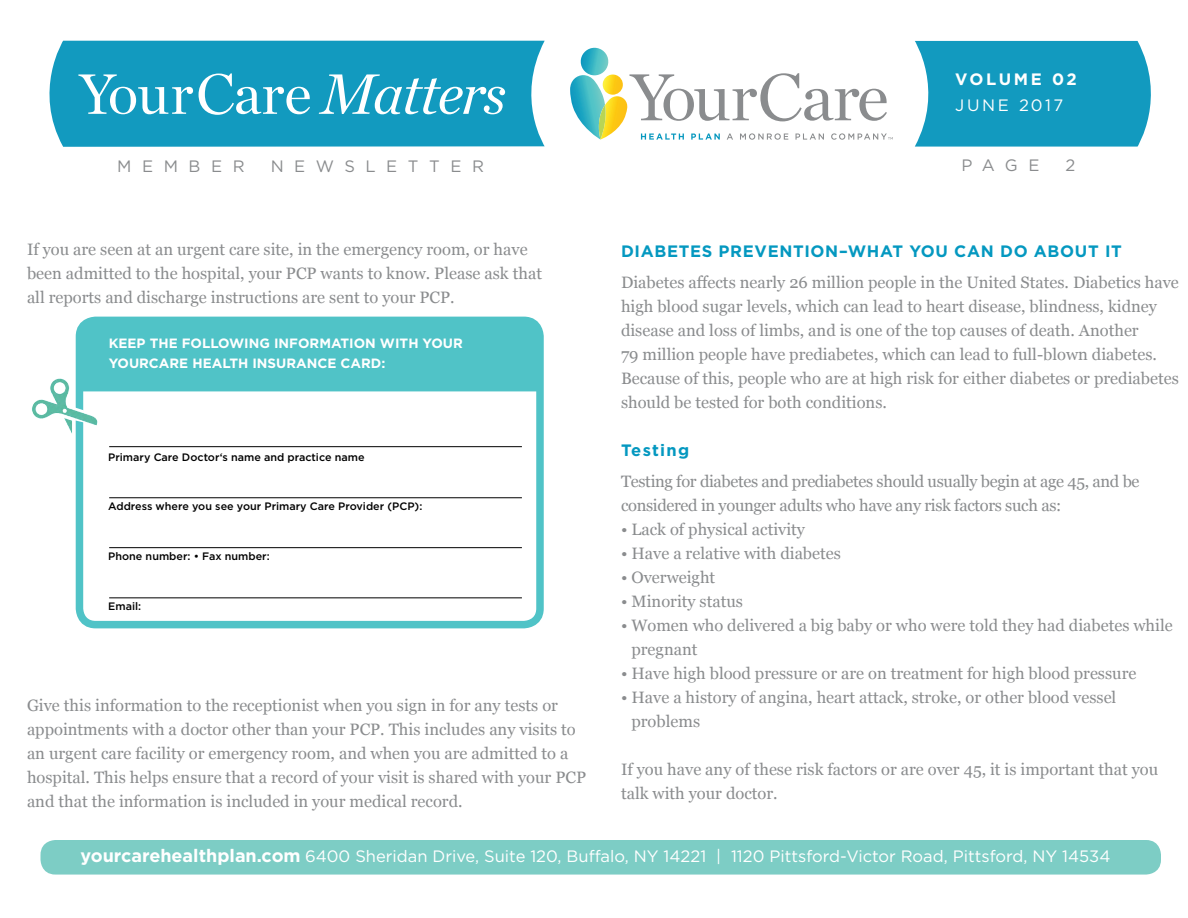
<style>
.page{position:relative;width:1188px;height:918px;background:#fff}
.page>*{position:absolute;margin:0;border:0;box-sizing:border-box;transform-origin:0 0}
.t1{font:16.5px/24px "Georgia";color:#8a8c8e}
.t2{font:16.5px/24px "Georgia";letter-spacing:-.02em;color:#8a8c8e}
.t3{font:16.5px "Gotham";color:#fff}
.t4{font:700 16.5px "Gotham";letter-spacing:.04em;color:#0498c0}
.t5{font:16.5px "Gotham";letter-spacing:.64em;color:#8a8c8e}
.t6{font:700 16.5px "Gotham";letter-spacing:.155em;color:#fff}
.t7{font:16.5px "Gotham";letter-spacing:.16em;color:#fff}
.t8{font:700 16.5px "Gotham";letter-spacing:.08em;color:#0498c0}
.t9{font:700 13.5px/20px "Gotham";color:#fff}
.t10{font:500 10.8px "Gotham";color:#000}
.s1{font-weight:700;font-size:18px}
</style>
<div class="page">
<div style="left:40px;top:840px;width:1121px;height:35px;background:#7dcdc5;border-radius:15px"></div>
<div style="left:76px;top:317px;width:468px;height:311px;border:8px solid #50c3c7;border-radius:16px"></div>
<div style="left:79px;top:319px;width:461px;height:72px;background:#50c3c7"></div>
<hr style="left:109px;top:446px;width:413px;height:1px;background:#000">
<hr style="left:109px;top:498px;width:413px;height:1px;background:#000">
<hr style="left:109px;top:547px;width:413px;height:1px;background:#000">
<hr style="left:109px;top:598px;width:413px;height:1px;background:#000">
<img style="left:32px;top:372px;width:71px;height:80px">
<div style="left:50px;top:41px;width:495px;height:106px;background:#129abf"></div>
<div style="left:915px;top:41px;width:236px;height:106px;background:#129abf"></div>
<svg style="left:570px;top:48px;width:323px;height:92px"></svg>
<svg style="left:78px;top:74px;width:115px;height:40px"></svg>
<svg style="left:199px;top:73px;width:111px;height:42px"></svg>
<svg style="left:319px;top:74px;width:186px;height:40px"></svg>
<p class="t5" style="left:117px;top:156px;width:129px">MEMBER</p>
<p class="t5" style="left:271px;top:156px;width:215px">NEWSLETTER</p>
<p class="t1" style="left:27px;top:237px;width:517px">If you are seen at an urgent care site, in the emergency room, or have been admitted to the hospital, your PCP wants to know. Please ask that all reports and discharge instructions are sent to your PCP.</p>
<p class="t9" style="left:109px;top:333px;width:356px">KEEP THE FOLLOWING INFORMATION WITH YOUR<br>YOURCARE HEALTH INSURANCE CARD:</p>
<p class="t10" style="left:108px;top:450px;width:258px">Primary Care Doctor‘s name and practice name</p>
<p class="t10" style="left:108px;top:500px;width:316px">Address where you see your Primary Care Provider (PCP):</p>
<p class="t10" style="left:108px;top:549px;width:163px">Phone number: • Fax number:</p>
<p class="t10" style="left:108px;top:599px;width:34px">Email:</p>
<p class="t1" style="left:27px;top:693px;width:561px">Give this information to the receptionist when you sign in for any tests or appointments with a doctor other than your PCP. This includes any visits to an urgent care facility or emergency room, and when you are admitted to a hospital. This helps ensure that a record of your visit is shared with your PCP and that the information is included in your medical record.</p>
<p class="t6" style="left:955px;top:68px;width:123px">VOLUME 02</p>
<p class="t7" style="left:955px;top:94px;width:110px">JUNE 2017</p>
<p class="t5" style="left:962px;top:155px;width:79px">PAGE</p>
<p class="t5" style="left:1065px;top:155px;width:11px">2</p>
<p class="t4" style="left:621px;top:241px;width:502px">DIABETES PREVENTION–WHAT YOU CAN DO ABOUT IT</p>
<p class="t1" style="left:621px;top:270px;width:559px">Diabetes affects nearly 26 million people in the United States. Diabetics have high blood sugar levels, which can lead to heart disease, blindness, kidney disease and loss of limbs, and is one of the top causes of death. Another<br>79 million people have prediabetes, which can lead to full-blown diabetes.<br>Because of this, people who are at high risk for either diabetes or prediabetes should be tested for both conditions.</p>
<p class="t8" style="left:621px;top:439px;width:70px">Testing</p>
<p class="t2" style="left:621px;top:469px;width:520px">Testing for diabetes and prediabetes should usually begin at age 45, and be considered in younger adults who have any risk factors such as:</p>
<p class="t1" style="left:621px;top:517px;width:186px">• Lack of physical activity</p>
<p class="t1" style="left:621px;top:541px;width:221px">• Have a relative with diabetes</p>
<p class="t1" style="left:621px;top:565px;width:96px">• Overweight</p>
<p class="t1" style="left:621px;top:589px;width:124px">• Minority status</p>
<p class="t1" style="left:631px;top:613px;width:543px;text-indent:-10px">• Women who delivered a big baby or who were told they had diabetes while pregnant</p>
<p class="t1" style="left:621px;top:661px;width:517px">• Have high blood pressure or are on treatment for high blood pressure</p>
<p class="t1" style="left:631px;top:685px;width:486px;text-indent:-10px">• Have a history of angina, heart attack, stroke, or other blood vessel problems</p>
<p class="t1" style="left:621px;top:757px;width:539px">If you have any of these risk factors or are over 45, it is important that you talk with your doctor.</p>
<p class="t3" style="left:80px;top:845px;width:1032px"><span class="s1">yourcarehealthplan.com</span> 6400 Sheridan Drive, Suite 120, Buffalo, NY 14221 | 1120 Pittsford-Victor Road, Pittsford, NY 14534</p>
</div>
